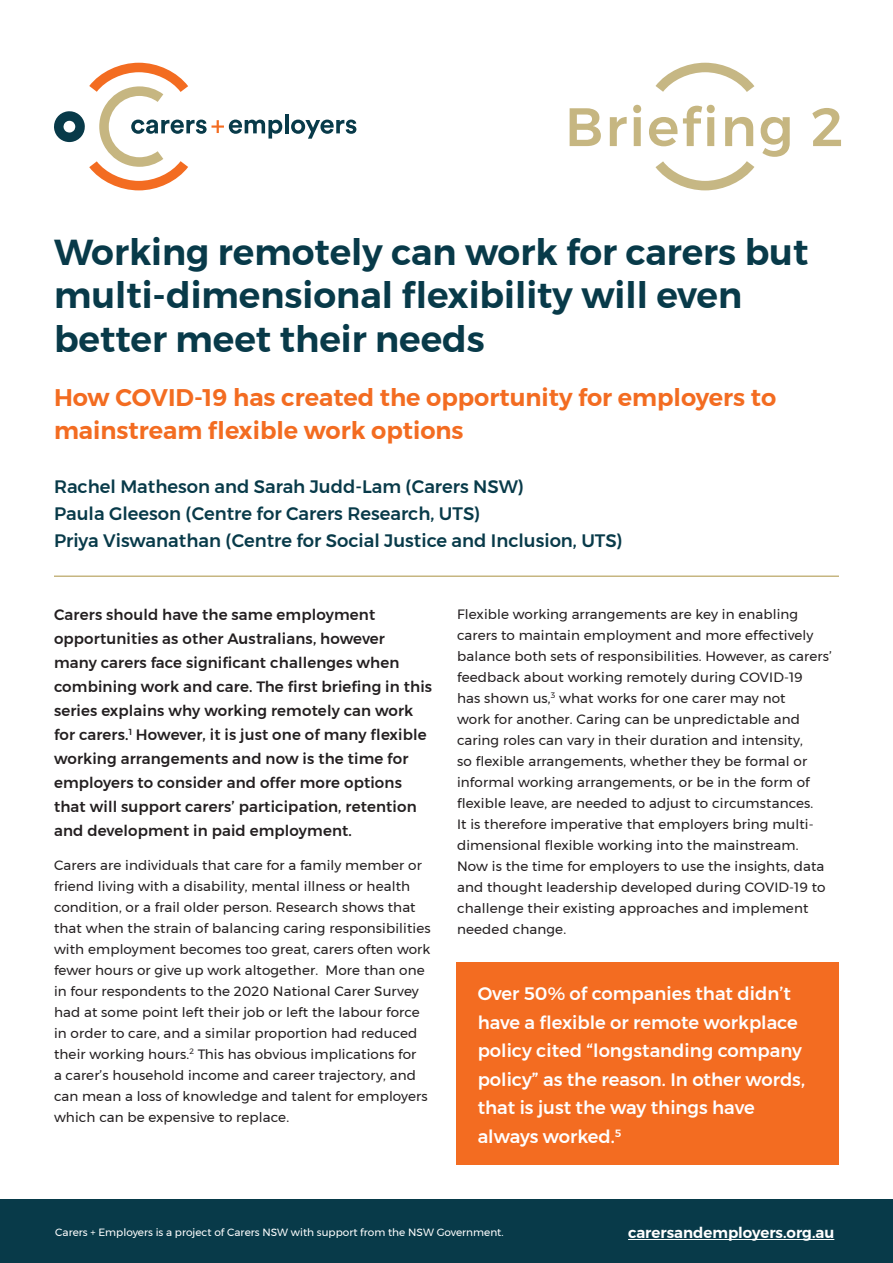
<style>
.page{position:relative;width:893px;height:1263px;background:#fff}
.page>*{position:absolute;margin:0;border:0;box-sizing:border-box;transform-origin:0 0}
.t1{font:500 54px "Montserrat";letter-spacing:.04em;color:#c6b681}
.t2{font:600 36px/43.2px "Montserrat";color:#083a49}
.t3{font:600 24px/33px "Montserrat";color:#f36c21}
.t4{font:500 18px/28.5px "Montserrat";color:#fff}
.t5{font:500 18px "Montserrat";color:#083a49}
.t6{font:500 15px/24px "Montserrat";letter-spacing:.01em;color:#231f20}
.t7{font:600 15px "Montserrat";color:#fff}
.t8{font:13.5px/21px "Montserrat";letter-spacing:.01em;color:#231f20}
.t9{font:10.5px "Montserrat";color:#fff}
</style>
<div class="page">
<hr style="left:285px;top:114px;width:3px;height:19px;background:#083a49">
<svg style="left:291px;top:120px;width:65px;height:19px"></svg>
<svg style="left:54px;top:63px;width:228px;height:127px"></svg>
<div style="left:0;top:1199px;width:893px;height:64px;background:#083a49"></div>
<hr style="left:54px;top:575px;width:785px;height:2px;background:#c6b681">
<div style="left:456px;top:962px;width:383px;height:202px;background:#f36c21"></div>
<hr style="left:628px;top:1239px;width:206px;height:1px;background:#fff">
<svg style="left:655px;top:161px;width:99px;height:29px"></svg>
<svg style="left:655px;top:63px;width:99px;height:29px"></svg>
<p class="t1" style="left:565px;top:85px;width:279px">Briefing 2</p>
<p class="t2" style="left:54px;top:231px;width:756px">Working remotely can work for carers but multi-dimensional flexibility will even better meet their needs</p>
<p class="t3" style="left:54px;top:381px;width:724px">How COVID-19 has created the opportunity for employers to mainstream flexible work options</p>
<p class="t5" style="left:54px;top:472px;width:471px">Rachel Matheson and Sarah Judd-Lam (Carers NSW)</p>
<p class="t5" style="left:54px;top:499px;width:428px">Paula Gleeson (Centre for Carers Research, UTS)</p>
<p class="t5" style="left:54px;top:526px;width:570px">Priya Viswanathan (Centre for Social Justice and Inclusion, UTS)</p>
<p class="t6" style="left:54px;top:603px;width:380px">Carers should have the same employment opportunities as other Australians, however<br>many carers face significant challenges when combining work and care. The first briefing in this series explains why working remotely can work for carers.<sup>1</sup> However, it is just one of many flexible working arrangements and now is the time for employers to consider and offer more options that will support carers’ participation, retention and development in paid employment.</p>
<p class="t8" style="left:54px;top:854px;width:378px">Carers are individuals that care for a family member or friend living with a disability, mental illness or health condition, or a frail older person. Research shows that that when the strain of balancing caring responsibilities with employment becomes too great, carers often work fewer hours or give up work altogether. More than one in four respondents to the 2020 National Carer Survey had at some point left their job or left the labour force in order to care, and a similar proportion had reduced their working hours.<sup>2</sup> This has obvious implications for<br>a carer’s household income and career trajectory, and can mean a loss of knowledge and talent for employers which can be expensive to replace.</p>
<p class="t8" style="left:457px;top:603px;width:376px">Flexible working arrangements are key in enabling carers to maintain employment and more effectively balance both sets of responsibilities. However, as carers’ feedback about working remotely during COVID-19<br>has shown us,<sup>3</sup> what works for one carer may not<br>work for another. Caring can be unpredictable and caring roles can vary in their duration and intensity,<br>so flexible arrangements, whether they be formal or informal working arrangements, or be in the form of flexible leave, are needed to adjust to circumstances.<br>It is therefore imperative that employers bring multi&shy;dimensional flexible working into the mainstream.<br>Now is the time for employers to use the insights, data and thought leadership developed during COVID-19 to challenge their existing approaches and implement needed change.</p>
<p class="t4" style="left:478px;top:980px;width:329px">Over 50% of companies that didn’t have a flexible or remote workplace policy cited “longstanding company policy” as the reason. In other words, that is just the way things have always worked.<sup>5</sup></p>
<p class="t9" style="left:55px;top:1224px;width:450px">Carers + Employers is a project of Carers NSW with support from the NSW Government.</p>
<p class="t7" style="left:628px;top:1221px;width:208px">carersandemployers.org.au</p>
</div>
